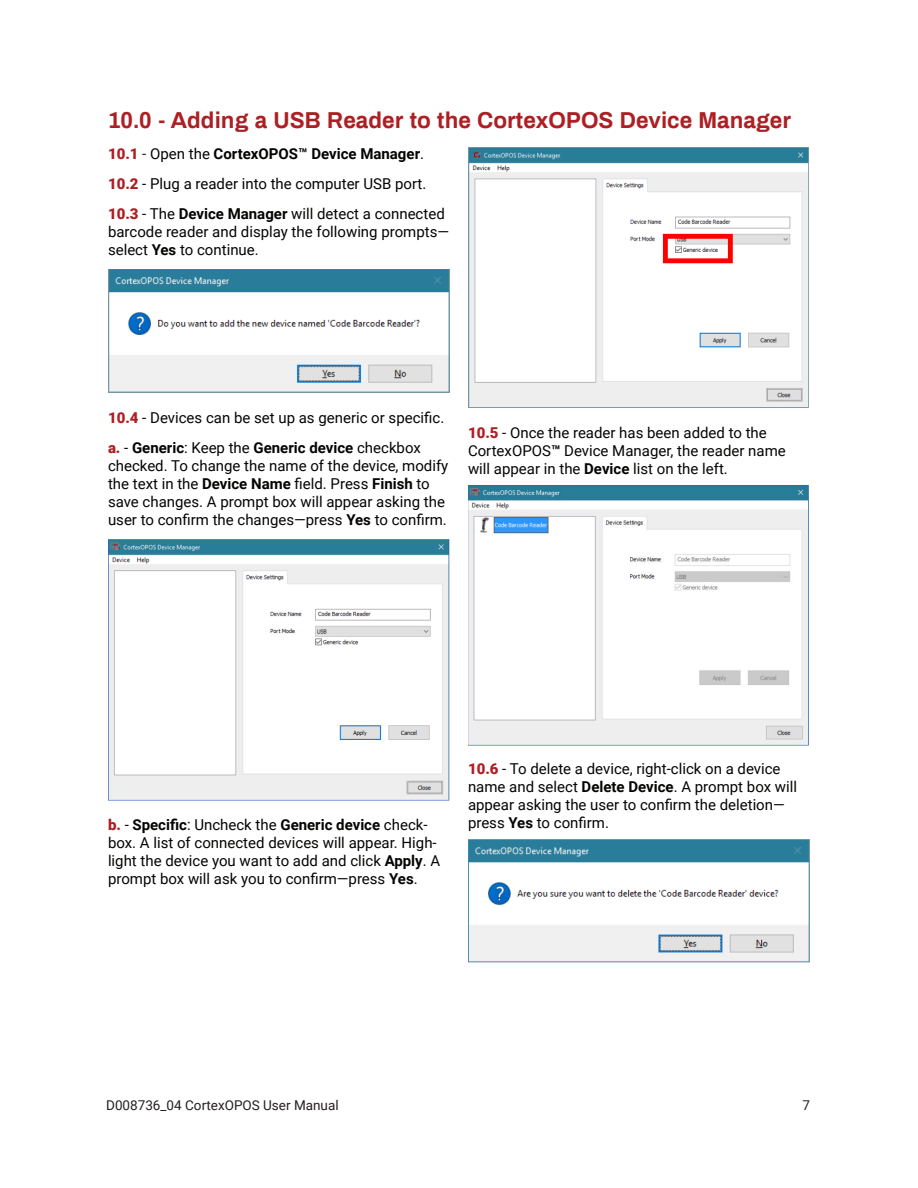
<style>
.page{position:relative;width:918px;height:1188px;background:#fff}
.page>*{position:absolute;margin:0;border:0;box-sizing:border-box;transform-origin:0 0}
.t1{font:700 22.5px "Archivo";color:#ad1f23}
.Body_text{font:15px/18px "Roboto";color:#040503}
.Body_text-2{font:700 15px "Roboto";color:#040503}
.t2{font:13.5px "Roboto";color:#231f20}
.s1{font-weight:900;color:#ad1f23}
.s2{font-weight:400;color:#231f20}
.s3{font-weight:400}
.s4{font-weight:700}
</style>
<div class="page">
<img style="left:108px;top:270px;width:342px;height:123px">
<img style="left:108px;top:540px;width:342px;height:260px">
<img style="left:468px;top:147px;width:341px;height:261px">
<img style="left:468px;top:485px;width:341px;height:260px">
<img style="left:468px;top:839px;width:342px;height:124px">
<h1 class="t1" style="left:108px;top:103px;width:685px">10.0 - Adding a USB Reader to the CortexOPOS Device Manager</h1>
<p class="Body_text-2" style="left:108px;top:143px;width:318px"><span class="s1">10.1</span> <span class="s2">-</span> <span class="s3">Open the</span> CortexOPOS™ Device Manager<span class="s3">.</span></p>
<p class="Body_text" style="left:108px;top:174px;width:320px"><span class="s1">10.2</span> - Plug a reader into the computer USB port.</p>
<p class="Body_text" style="left:108px;top:204px;width:343px"><span class="s1">10.3</span> - The <span class="s4">Device Manager</span> will detect a connected barcode reader and display the following prompts— select <span class="s4">Yes</span> to continue.</p>
<p class="Body_text" style="left:108px;top:408px;width:338px"><span class="s1">10.4</span> - Devices can be set up as generic or specific.</p>
<p class="Body_text" style="left:108px;top:438px;width:342px"><span class="s1">a.</span> - <span class="s4">Generic</span>: Keep the <span class="s4">Generic device</span> checkbox checked. To change the name of the device, modify the text in the <span class="s4">Device Name</span> field. Press <span class="s4">Finish</span> to save changes. A prompt box will appear asking the user to confirm the changes—press <span class="s4">Yes</span> to confirm.</p>
<p class="Body_text" style="left:468px;top:423px;width:319px"><span class="s1">10.5</span> - Once the reader has been added to the<br>CortexOPOS<span class="s4">™</span> Device Manager, the reader name will appear in the <span class="s4">Device</span> list on the left.</p>
<p class="Body_text" style="left:108px;top:816px;width:334px"><span class="s1">b.</span> - <span class="s4">Specific</span>: Uncheck the <span class="s4">Generic device</span> check&shy;box. A list of connected devices will appear. High&shy;light the device you want to add and click <span class="s4">Apply</span>. A prompt box will ask you to confirm—press <span class="s4">Yes</span>.</p>
<p class="Body_text" style="left:468px;top:759px;width:331px"><span class="s1">10.6</span> - To delete a device, right-click on a device name and select <span class="s4">Delete Device</span>. A prompt box will appear asking the user to confirm the deletion— press <span class="s4">Yes</span> to confirm.</p>
<p class="t2" style="left:106px;top:1095px;width:234px">D008736_04 CortexOPOS User Manual</p>
<p class="t2" style="left:803px;top:1095px;width:9px">7</p>
</div>
